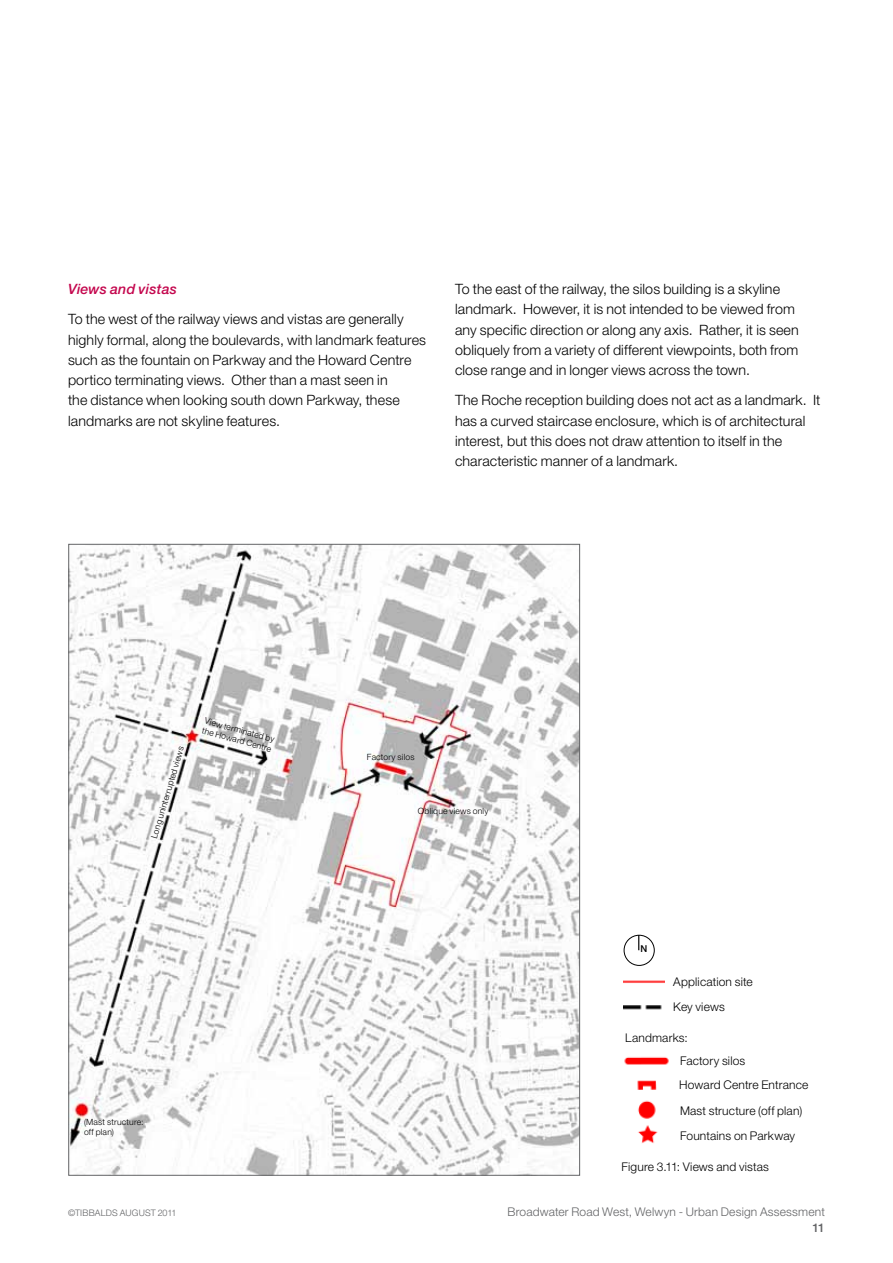
<style>
.page{position:relative;width:893px;height:1263px;background:#fff}
.page>*{position:absolute;margin:0;border:0;box-sizing:border-box;transform-origin:0 0}
.t1{font:300 14.25px/20.2px "Helvetica Neue LT Std";letter-spacing:.01em;color:#000}
.t2{font:italic 500 14.25px "Helvetica Neue LT Std";letter-spacing:.01em;color:#c4074e}
.t3{font:300 12px/25px "Helvetica Neue LT Std";letter-spacing:.015em;color:#000}
.t4{font:300 12px "Helvetica Neue LT Std";letter-spacing:.015em;color:#636466}
.t5{font:500 12px "Helvetica Neue LT Std";color:#636466}
.t6{font:500 9.45px "Helvetica Neue LT Std";color:#000}
.t7{font:300 9px "Helvetica Neue LT Std";letter-spacing:-.025em;color:#636466}
.t8{font:300 8.55px/10.1px "Helvetica Neue LT Std";letter-spacing:.025em;color:#000}
</style>
<div class="page">
<img style="left:70px;top:546px;width:508px;height:627px">
<div style="left:624px;top:935px;width:31px;height:31px;border:1px solid #000;border-radius:50%"></div>
<svg style="left:638px;top:935px;width:1px;height:15px"></svg>
<img style="left:624px;top:1005px;width:38px;height:5px">
<img style="left:624px;top:980px;width:40px;height:3px">
<img style="left:637px;top:1080px;width:20px;height:10px">
<img style="left:638px;top:1125px;width:20px;height:18px">
<img style="left:638px;top:1100px;width:18px;height:19px">
<img style="left:624px;top:1057px;width:45px;height:8px">
<p class="t2" style="left:68px;top:281px;width:110px">Views and vistas</p>
<p class="t1" style="left:68px;top:309px;width:360px">To the west of the railway views and vistas are generally highly formal, along the boulevards, with landmark features such as the fountain on Parkway and the Howard Centre portico terminating views. Other than a mast seen in<br>the distance when looking south down Parkway, these landmarks are not skyline features.</p>
<p class="t1" style="left:455px;top:279px;width:345px">To the east of the railway, the silos building is a skyline landmark. However, it is not intended to be viewed from any specific direction or along any axis. Rather, it is seen obliquely from a variety of different viewpoints, both from close range and in longer views across the town.</p>
<p class="t1" style="left:455px;top:390px;width:367px">The Roche reception building does not act as a landmark. It has a curved staircase enclosure, which is of architectural interest, but this does not draw attention to itself in the characteristic manner of a landmark.</p>
<p class="t8" style="left:149px;top:837px;width:97px;rotate:-74deg">Long uninterrupted views</p>
<p class="t8" style="left:206px;top:715px;width:73px;rotate:15deg">View terminated by the Howard Centre</p>
<p class="t8" style="left:367px;top:751px;width:49px">Factory silos</p>
<p class="t8" style="left:418px;top:805px;width:72px">Oblique views only</p>
<p class="t8" style="left:84px;top:1117px;width:61px">(Mast structure: off plan)</p>
<p class="t6" style="left:641px;top:943px;width:8px">N</p>
<p class="t3" style="left:673px;top:969px;width:81px">Application site<br>Key views</p>
<p class="t3" style="left:625px;top:1024px;width:64px">Landmarks:</p>
<p class="t3" style="left:680px;top:1047px;width:67px">Factory silos</p>
<p class="t3" style="left:679px;top:1072px;width:131px">Howard Centre Entrance</p>
<p class="t3" style="left:680px;top:1098px;width:124px">Mast structure (off plan)</p>
<p class="t3" style="left:680px;top:1123px;width:117px">Fountains on Parkway</p>
<p class="t3" style="left:621px;top:1154px;width:149px">Figure 3.11: Views and vistas</p>
<p class="t7" style="left:68px;top:1207px;width:22px">©Tibbalds</p>
<p class="t7" style="left:120px;top:1207px;width:8px">august</p>
<p class="t7" style="left:158px;top:1207px;width:20px">2011</p>
<p class="t4" style="left:507px;top:1204px;width:319px">Broadwater Road West, Welwyn - Urban Design Assessment</p>
<p class="t5" style="left:812px;top:1221px;width:14px">11</p>
</div>
